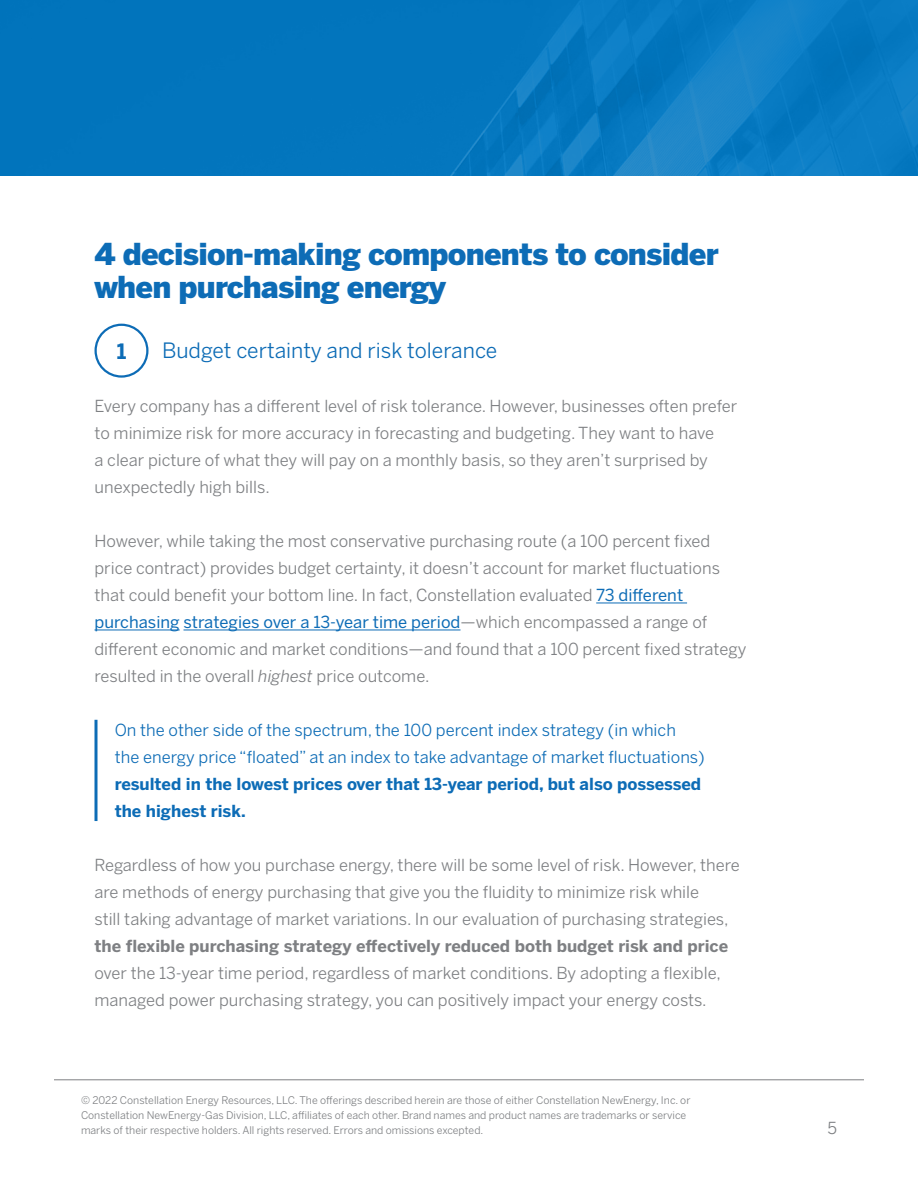
<style>
.page{position:relative;width:918px;height:1188px;background:#fff}
.page>*{position:absolute;margin:0;border:0;box-sizing:border-box;transform-origin:0 0}
.t1{font:900 30px/33px "Benton Sans";letter-spacing:-.025em;color:#0d6cb6}
.t2{font:21px "Benton Sans";color:#0d6cb6}
.t3{font:700 21px "Benton Sans";color:#0d6cb6}
.t4{font:16.5px/27px "Benton Sans";color:#7e8083}
.t5{font:16.5px/27px "Benton Sans";color:#0d6cb6}
.t6{font:700 16.5px/27px "Benton Sans";color:#0d6cb6}
.t7{font:700 16.5px "Benton Sans";color:#7e8083}
.t8{font:10.5px/15px "Benton Sans";color:#7e8083}
.s1{color:#0d6cb6}
.s2{font-style:italic}
</style>
<div class="page">
<hr style="left:54px;top:1080px;width:810px;height:1px;background:#7e8083">
<div style="left:0;top:0;width:918px;height:176px;background:#0174bc"></div>
<hr style="left:596px;top:603px;width:91px;height:1px;background:#0d6cb6">
<hr style="left:94px;top:630px;width:86px;height:1px;background:#0d6cb6">
<hr style="left:184px;top:630px;width:277px;height:1px;background:#0d6cb6">
<div style="left:94px;top:324px;width:54px;height:54px;border:2px solid #0d6cb6;border-radius:50%"></div>
<svg style="left:94px;top:720px;width:4px;height:101px"></svg>
<h1 class="t1" style="left:94px;top:237px;width:626px">4 decision-making components to consider when purchasing energy</h1>
<p class="t2" style="left:162px;top:338px;width:337px">Budget certainty and risk tolerance</p>
<p class="t4" style="left:94px;top:393px;width:644px">Every company has a different level of risk tolerance. However, businesses often prefer to minimize risk for more accuracy in forecasting and budgeting. They want to have<br>a clear picture of what they will pay on a monthly basis, so they aren’t surprised by unexpectedly high bills.</p>
<p class="t4" style="left:94px;top:528px;width:654px">However, while taking the most conservative purchasing route (a 100 percent fixed price contract) provides budget certainty, it doesn’t account for market fluctuations that could benefit your bottom line. In fact, Constellation evaluated <span class="s1">73 different purchasing strategies over a 13-year time period</span>—which encompassed a range of different economic and market conditions—and found that a 100 percent fixed strategy resulted in the overall <span class="s2">highest</span> price outcome.</p>
<p class="t5" style="left:115px;top:717px;width:591px">On the other side of the spectrum, the 100 percent index strategy (in which the energy price “floated” at an index to take advantage of market fluctuations)</p>
<p class="t6" style="left:115px;top:771px;width:588px">resulted in the lowest prices over that 13-year period, but also possessed the highest risk.</p>
<p class="t4" style="left:94px;top:852px;width:647px">Regardless of how you purchase energy, there will be some level of risk. However, there are methods of energy purchasing that give you the fluidity to minimize risk while<br>still taking advantage of market variations. In our evaluation of purchasing strategies,</p>
<p class="t7" style="left:94px;top:936px;width:635px">the flexible purchasing strategy effectively reduced both budget risk and price</p>
<p class="t4" style="left:94px;top:960px;width:628px">over the 13-year time period, regardless of market conditions. By adopting a flexible, managed power purchasing strategy, you can positively impact your energy costs.</p>
<p class="t3" style="left:117px;top:339px;width:11px">1</p>
<p class="t8" style="left:81px;top:1093px;width:611px">© 2022 Constellation Energy Resources, LLC. The offerings described herein are those of either Constellation NewEnergy, Inc. or<br>Constellation NewEnergy-Gas Division, LLC, affiliates of each other. Brand names and product names are trademarks or service marks of their respective holders. All rights reserved. Errors and omissions excepted.</p>
<p class="t4" style="left:827px;top:1114px;width:11px">5</p>
</div>
